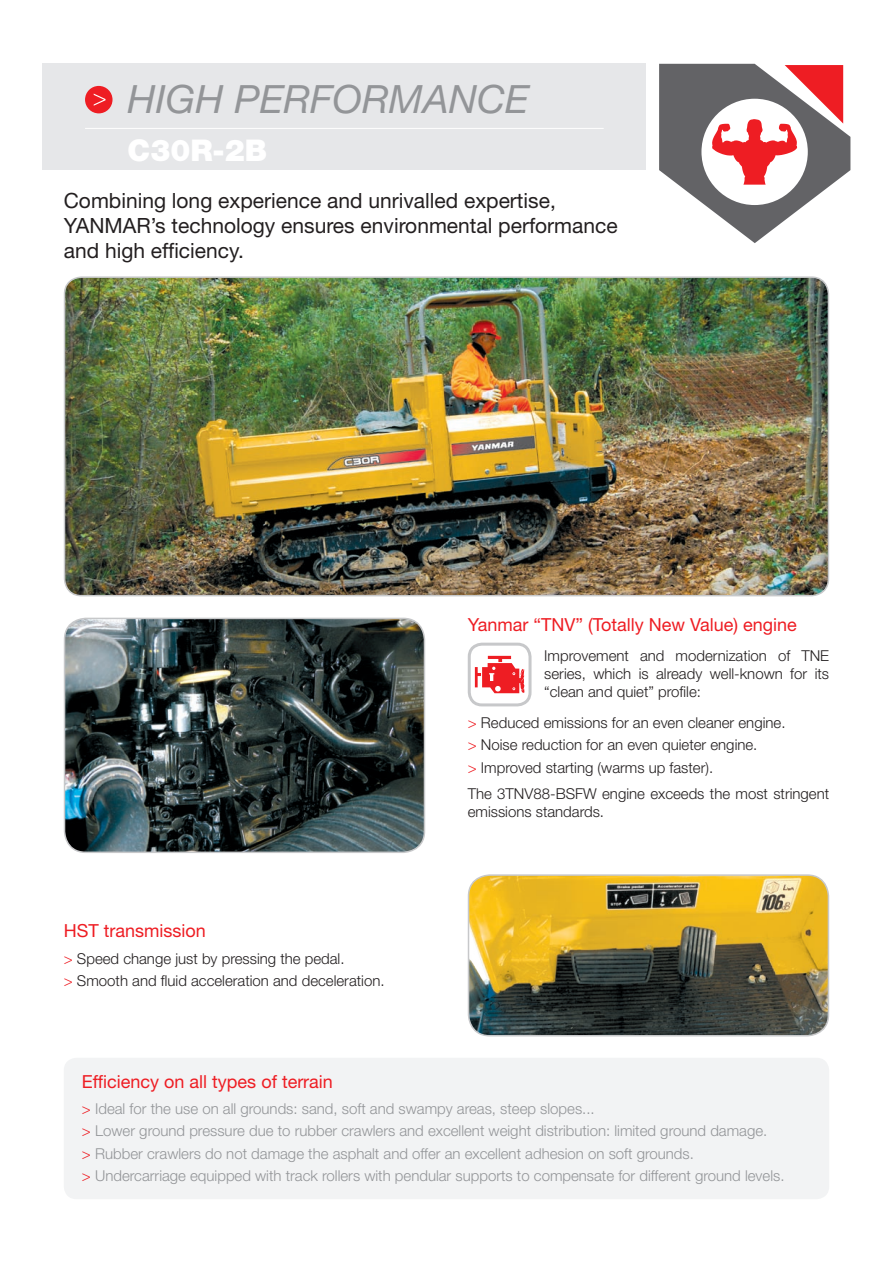
<style>
.page{position:relative;width:893px;height:1263px;background:#fff}
.page>*{position:absolute;margin:0;border:0;box-sizing:border-box;transform-origin:0 0}
.t1{font:italic 39px "Helvetica Neue LT Std";color:#939598}
.t2{font:900 30px "Helvetica Neue LT Std";color:#fff}
.t3{font:21px/25.2px "Helvetica Neue LT Std";color:#231f20}
.t4{font:18px "Helvetica Neue LT Std";color:#ee1d23}
.t5{font:300 15px/18px "Helvetica Neue LT Std";color:#231f20}
.t6{font:300 15px/22.2px "Helvetica Neue LT Std";color:#939598}
.s1{color:#ee1d23}
</style>
<div class="page">
<div style="left:43px;top:64px;width:603px;height:106px;background:#e6e7e9"></div>
<svg style="left:659px;top:64px;width:191px;height:179px"></svg>
<div style="left:85px;top:86px;width:28px;height:27px;background:#ee1d23;border-radius:50%"></div>
<svg style="left:94px;top:94px;width:12px;height:12px"></svg>
<hr style="left:85px;top:128px;width:519px;height:1px;background:#fff">
<img style="left:63px;top:276px;width:767px;height:320px">
<div style="left:64px;top:1058px;width:765px;height:141px;background:#f2f3f4"></div>
<svg style="left:467px;top:642px;width:65px;height:63px"></svg>
<img style="left:63px;top:617px;width:363px;height:235px">
<img style="left:467px;top:874px;width:363px;height:162px">
<h1 class="t1" style="left:128px;top:76px;width:403px">HIGH PERFORMANCE</h1>
<h2 class="t2" style="left:128px;top:132px;width:141px">C30R-2B</h2>
<h3 class="t3" style="left:64px;top:187px;width:555px">Combining long experience and unrivalled expertise,<br>YANMAR’s technology ensures environmental performance and high efficiency.</h3>
<p class="t4" style="left:64px;top:920px;width:144px">HST transmission</p>
<p class="t5" style="left:64px;top:947px;width:322px;line-height:22.2px"><span class="s1">&gt;</span> Speed change just by pressing the pedal.<br><span class="s1">&gt;</span> Smooth and fluid acceleration and deceleration.</p>
<p class="t4" style="left:468px;top:613px;width:331px">Yanmar “TNV” (Totally New Value) engine</p>
<p class="t5" style="left:544px;top:647px;width:286px;text-align:justify">Improvement and modernization of TNE series, which is already well-known for its “clean and quiet” profile:</p>
<p class="t5" style="left:468px;top:711px;width:319px;line-height:22.2px"><span class="s1">&gt;</span> Reduced emissions for an even cleaner engine. <span class="s1">&gt;</span> Noise reduction for an even quieter engine.<br><span class="s1">&gt;</span> Improved starting (warms up faster).</p>
<p class="t5" style="left:468px;top:784px;width:363px">The 3TNV88-BSFW engine exceeds the most stringent emissions standards.</p>
<p class="t4" style="left:82px;top:1070px;width:253px">Efficiency on all types of terrain</p>
<p class="t6" style="left:82px;top:1097px;width:704px"><span class="s1">&gt;</span> Ideal for the use on all grounds: sand, soft and swampy areas, steep slopes...<br><span class="s1">&gt;</span> Lower ground pressure due to rubber crawlers and excellent weight distribution: limited ground damage.<br><span class="s1">&gt;</span> Rubber crawlers do not damage the asphalt and offer an excellent adhesion on soft grounds.<br><span class="s1">&gt;</span> Undercarriage equipped with track rollers with pendular supports to compensate for different ground levels.</p>
</div>
